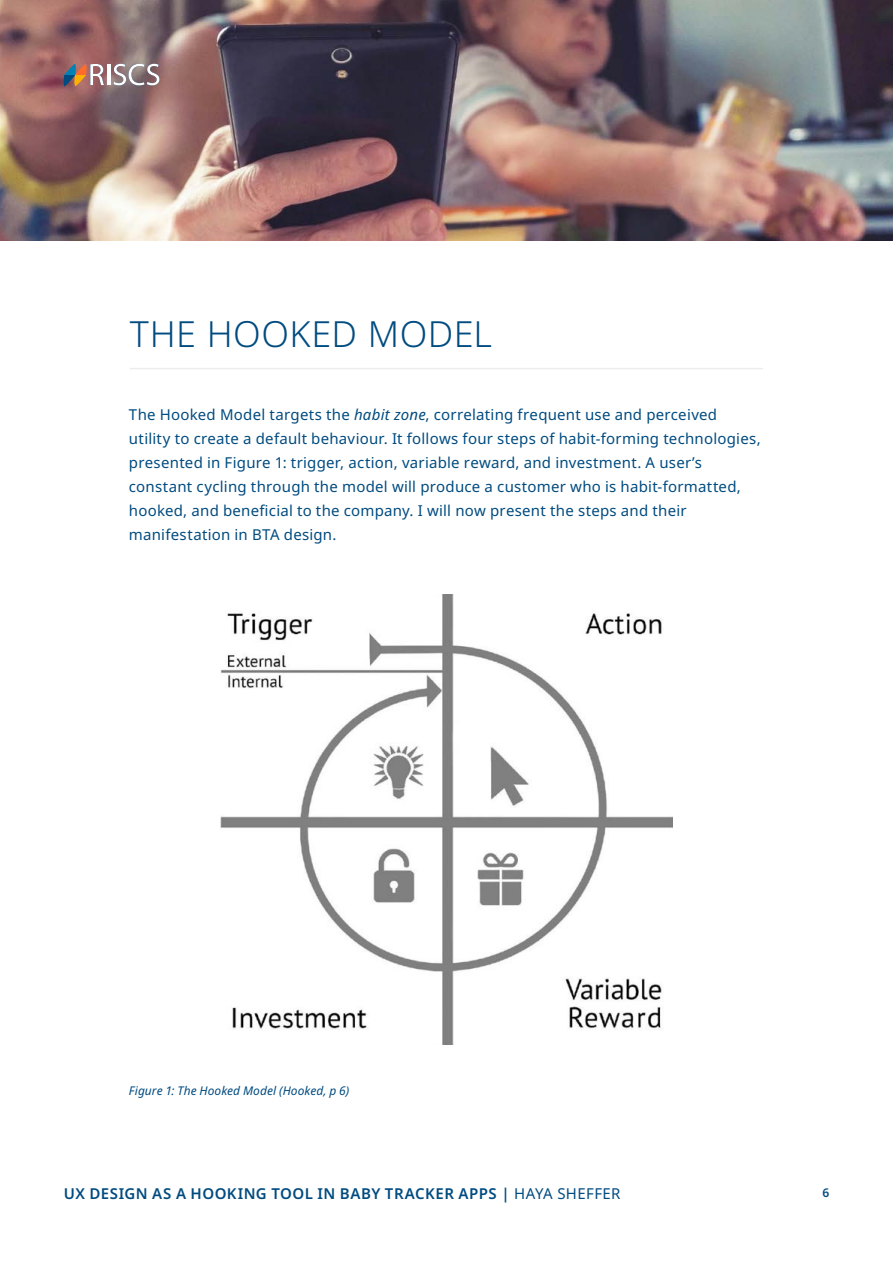
<style>
.page{position:relative;width:893px;height:1263px;background:#fff}
.page>*{position:absolute;margin:0;border:0;box-sizing:border-box;transform-origin:0 0}
.t1{font:300 36px "Noto Sans";letter-spacing:.01em;color:#004b80}
.t2{font:15px/24px "Noto Sans";letter-spacing:.015em;color:#004b80}
.t3{font:600 15px "Noto Sans";letter-spacing:.03em;color:#004b80}
.t4{font:italic 12px "Noto Sans";letter-spacing:.005em;color:#004b80}
.t5{font:600 12px "Noto Sans";color:#004b80}
.s1{font-style:italic}
.s2{font-weight:400}
</style>
<div class="page">
<img style="left:221px;top:594px;width:451px;height:451px">
<img style="left:0;top:0;width:893px;height:240px">
<svg style="left:63px;top:64px;width:41px;height:22px"></svg>
<hr style="left:107px;top:64px;width:3px;height:21px;background:#fff">
<svg style="left:113px;top:64px;width:46px;height:21px"></svg>
<hr style="left:130px;top:368px;width:632px;height:1px;background:#ededed">
<h1 class="t1" style="left:130px;top:308px;width:364px">THE HOOKED MODEL</h1>
<p class="t2" style="left:129px;top:403px;width:633px">The Hooked Model targets the <span class="s1">habit zone</span>, correlating frequent use and perceived utility to create a default behaviour. It follows four steps of habit-forming technologies, presented in Figure 1: trigger, action, variable reward, and investment. A user’s constant cycling through the model will produce a customer who is habit-formatted, hooked, and beneficial to the company. I will now present the steps and their manifestation in BTA design.</p>
<p class="t4" style="left:129px;top:1082px;width:222px">Figure 1: The Hooked Model (Hooked, p 6)</p>
<p class="t3" style="left:64px;top:1183px;width:558px">UX DESIGN AS A HOOKING TOOL IN BABY TRACKER APPS | <span class="s2">HAYA SHEFFER</span></p>
<p class="t5" style="left:822px;top:1184px;width:8px">6</p>
</div>
